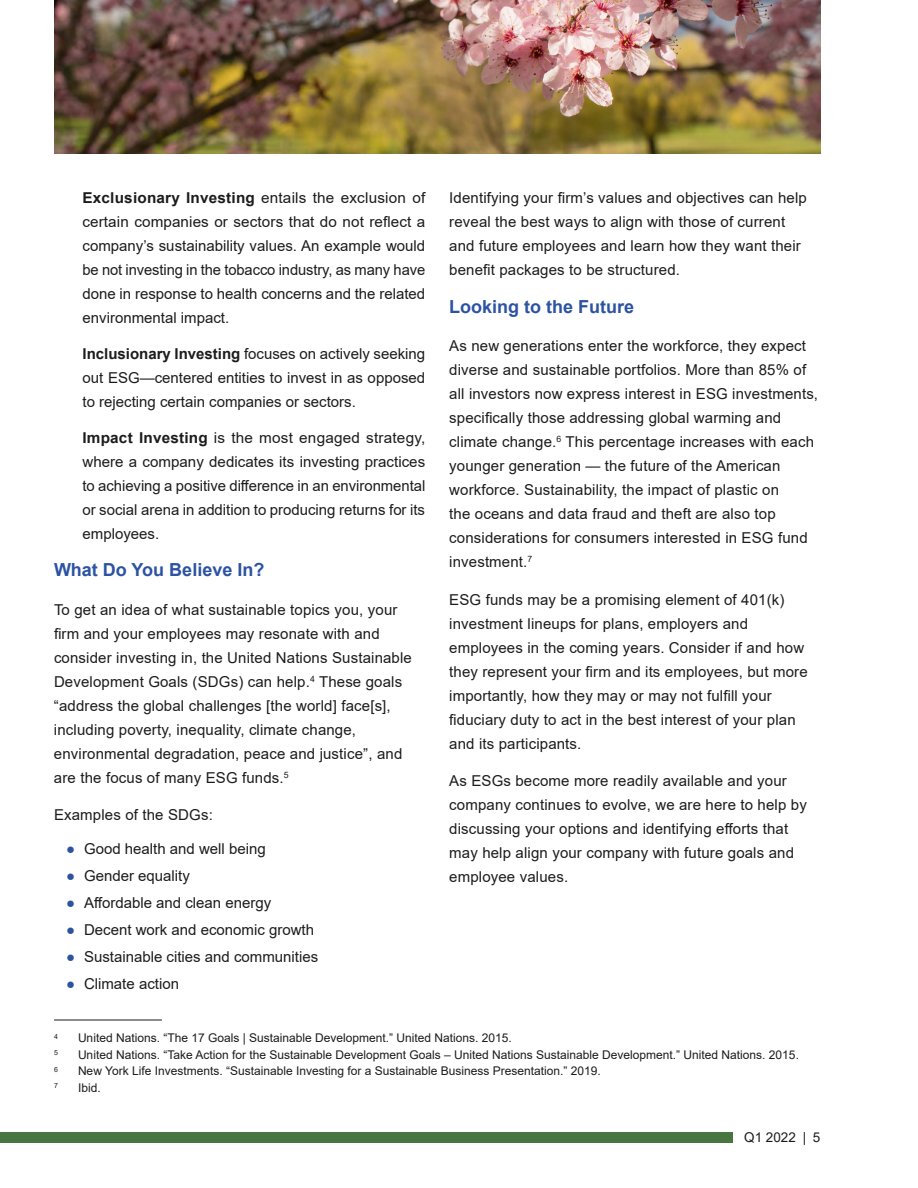
<style>
.page{position:relative;width:918px;height:1188px;background:#fff}
.page>*{position:absolute;margin:0;border:0;box-sizing:border-box;transform-origin:0 0}
.t1{font:700 18px "Arial";color:#2c53a2}
.t2{font:15px/24px "Arial";letter-spacing:.01em;color:#1c1c1c}
.t3{font:13.5px "Arial";color:#1c1c1c}
.t4{font:12px "Arial";color:#1c1c1c}
.t5{font:7.05px "Arial";color:#1c1c1c}
.s1{font-weight:700}
.s2{color:#2c53a2}
</style>
<div class="page">
<div style="left:0;top:1132px;width:734px;height:11px;background:#497540"></div>
<hr style="left:54px;top:1020px;width:108px;height:1px;background:#1c1c1c">
<img style="left:54px;top:0;width:766px;height:153px">
<p class="t2" style="left:82px;top:186px;width:344px;text-align:justify"><span class="s1">Exclusionary Investing</span> entails the exclusion of certain companies or sectors that do not reflect a company’s sustainability values. An example would be not investing in the tobacco industry, as many have done in response to health concerns and the related environmental impact.</p>
<p class="t2" style="left:82px;top:342px;width:344px;text-align:justify"><span class="s1">Inclusionary Investing</span> focuses on actively seeking out ESG—centered entities to invest in as opposed to rejecting certain companies or sectors.</p>
<p class="t2" style="left:82px;top:426px;width:344px;text-align:justify"><span class="s1">Impact Investing</span> is the most engaged strategy, where a company dedicates its investing practices to achieving a positive difference in an environmental or social arena in addition to producing returns for its employees.</p>
<p class="t1" style="left:54px;top:557px;width:212px">What Do You Believe In?</p>
<p class="t2" style="left:54px;top:597px;width:359px">To get an idea of what sustainable topics you, your firm and your employees may resonate with and consider investing in, the United Nations Sustainable Development Goals (SDGs) can help.<sup>4</sup> These goals “address the global challenges [the world] face[s], including poverty, inequality, climate change, environmental degradation, peace and justice”, and are the focus of many ESG funds.<sup>5</sup></p>
<p class="t2" style="left:54px;top:803px;width:160px">Examples of the SDGs:</p>
<p class="t2" style="left:66px;top:837px;width:201px"><span class="s2">●</span> Good health and well being</p>
<p class="t2" style="left:66px;top:864px;width:125px"><span class="s2">●</span> Gender equality</p>
<p class="t2" style="left:66px;top:891px;width:207px"><span class="s2">●</span> Affordable and clean energy</p>
<p class="t2" style="left:66px;top:918px;width:250px"><span class="s2">●</span> Decent work and economic growth</p>
<p class="t2" style="left:66px;top:945px;width:254px"><span class="s2">●</span> Sustainable cities and communities</p>
<p class="t2" style="left:66px;top:972px;width:115px"><span class="s2">●</span> Climate action</p>
<p class="t2" style="left:449px;top:186px;width:359px">Identifying your firm’s values and objectives can help reveal the best ways to align with those of current and future employees and learn how they want their benefit packages to be structured.</p>
<p class="t1" style="left:449px;top:294px;width:187px">Looking to the Future</p>
<p class="t2" style="left:449px;top:334px;width:370px">As new generations enter the workforce, they expect diverse and sustainable portfolios. More than 85% of all investors now express interest in ESG investments, specifically those addressing global warming and climate change.<sup>6</sup> This percentage increases with each younger generation — the future of the American workforce. Sustainability, the impact of plastic on<br>the oceans and data fraud and theft are also top considerations for consumers interested in ESG fund investment.<sup>7</sup></p>
<p class="t2" style="left:449px;top:588px;width:360px">ESG funds may be a promising element of 401(k) investment lineups for plans, employers and employees in the coming years. Consider if and how they represent your firm and its employees, but more importantly, how they may or may not fulfill your fiduciary duty to act in the best interest of your plan and its participants.</p>
<p class="t2" style="left:449px;top:769px;width:359px">As ESGs become more readily available and your company continues to evolve, we are here to help by discussing your options and identifying efforts that may help align your company with future goals and employee values.</p>
<p class="t5" style="left:54px;top:1031px;width:5px">4</p>
<p class="t4" style="left:78px;top:1030px;width:435px">United Nations. “The 17 Goals | Sustainable Development.” United Nations. 2015.</p>
<p class="t5" style="left:54px;top:1048px;width:5px">5</p>
<p class="t4" style="left:78px;top:1047px;width:723px">United Nations. “Take Action for the Sustainable Development Goals – United Nations Sustainable Development.” United Nations. 2015.</p>
<p class="t5" style="left:54px;top:1064px;width:5px">6</p>
<p class="t4" style="left:78px;top:1063px;width:524px">New York Life Investments. “Sustainable Investing for a Sustainable Business Presentation.” 2019.</p>
<p class="t5" style="left:54px;top:1081px;width:5px">7</p>
<p class="t4" style="left:78px;top:1080px;width:24px">Ibid.</p>
<p class="t3" style="left:744px;top:1128px;width:78px">Q1 2022 | 5</p>
</div>
